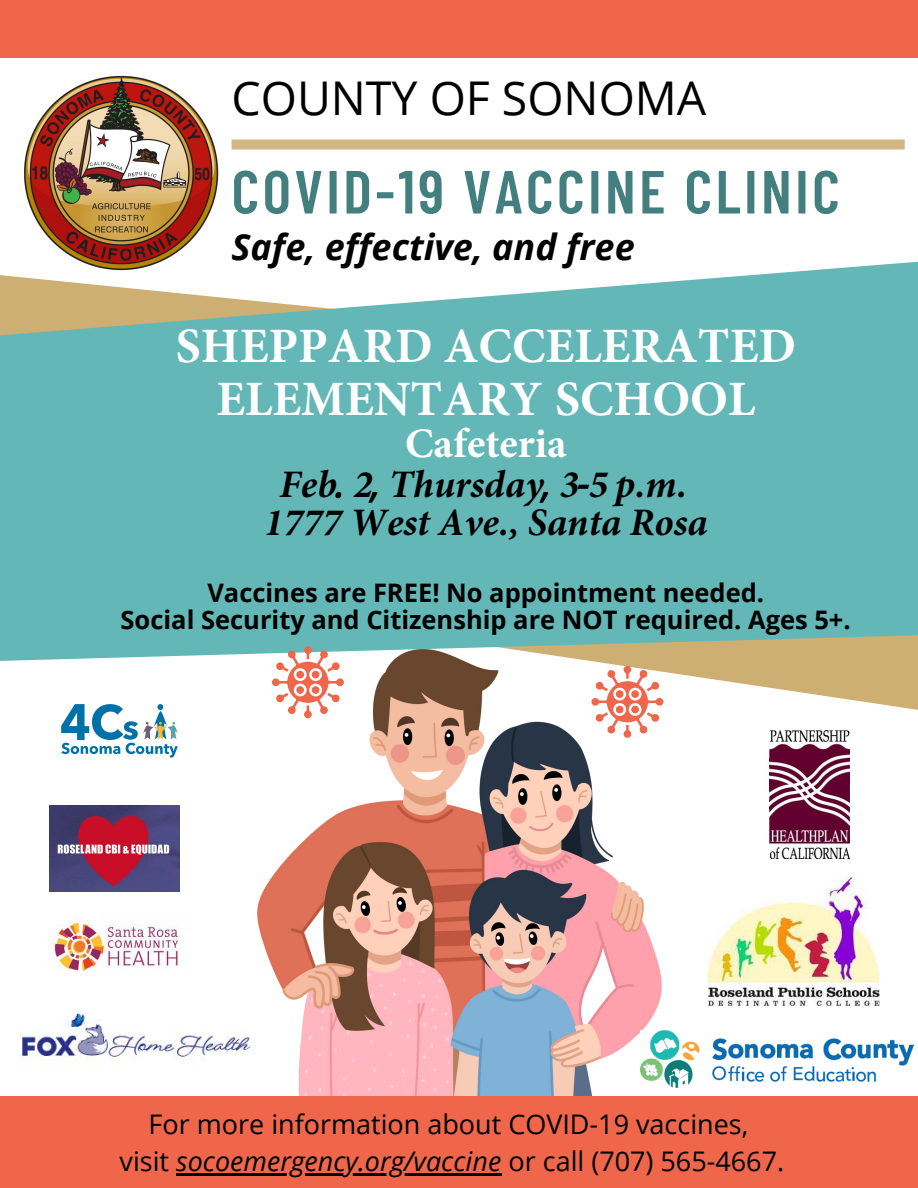
<style>
.page{position:relative;width:918px;height:1188px;background:#fff}
.page>*{position:absolute;margin:0;border:0;box-sizing:border-box;transform-origin:0 0}
.t1{font:600 60.75px "Barlow Condensed";letter-spacing:.055em;color:#166061}
.t2{font:700 49.5px/52.3px "Minion Pro";color:#fff;text-align:center}
.t3{font:46.5px "Open Sans";color:#000}
.t4{font:700 42px "Minion Pro";color:#fff}
.t5{font:italic 700 39px/37.5px "Minion Pro";color:#000;text-align:center}
.t6{font:italic 700 36px "Open Sans";color:#000}
.t7{font:27px/37.2px "Open Sans";color:#000;text-align:center}
.t8{font:700 25.5px/27px "Open Sans";color:#000;text-align:center}
.s1{font-family:"Open Sans";font-weight:400}
.s2{font-style:italic}
</style>
<div class="page">
<div style="left:0;top:0;width:918px;height:58px;background:#ef664b"></div>
<img style="left:25px;top:75px;width:193px;height:182px">
<svg style="left:72px;top:257px;width:846px;height:453px"></svg>
<svg style="left:0;top:262px;width:918px;height:401px;background:#72bbb8"></svg>
<svg style="left:272px;top:646px;width:72px;height:4px"></svg>
<img style="left:258px;top:650px;width:403px;height:446px">
<svg style="left:232px;top:139px;width:673px;height:11px;background:#d6be90"></svg>
<div style="left:0;top:1096px;width:918px;height:92px;background:#ef664b"></div>
<hr style="left:176px;top:1173px;width:326px;height:2px;background:#000">
<img style="left:18px;top:998px;width:246px;height:79px">
<img style="left:641px;top:1031px;width:273px;height:57px">
<img style="left:770px;top:731px;width:79px;height:127px">
<img style="left:51px;top:921px;width:128px;height:50px">
<svg style="left:591px;top:666px;width:72px;height:72px"></svg>
<img style="left:707px;top:877px;width:173px;height:129px">
<img style="left:179px;top:667px;width:56px;height:175px">
<img style="left:49px;top:805px;width:130px;height:87px">
<img style="left:61px;top:666px;width:124px;height:130px">
<h3 class="t3" style="left:232px;top:66px;width:476px">COUNTY OF SONOMA</h3>
<h1 class="t1" style="left:232px;top:153px;width:610px">COVID-19 VACCINE CLINIC</h1>
<h3 class="t6" style="left:232px;top:221px;width:405px">Safe, effective, and free</h3>
<h2 class="t2" style="left:176px;top:320px;width:622px">SHEPPARD ACCELERATED<br>ELEMENTARY SCHOOL</h2>
<h3 class="t4" style="left:405px;top:414px;width:163px">Cafeteria</h3>
<h3 class="t5" style="left:264px;top:465px;width:445px">Feb<span class="s1">.</span> 2<span class="s1">,</span> Thursday<span class="s1">,</span> 3<span class="s1">-</span>5 p.m.<br>1777 West Ave., Santa Rosa</h3>
<p class="t8" style="left:121px;top:579px;width:732px">Vaccines are FREE! No appointment needed.<br>Social Security and Citizenship are NOT required. Ages 5+.</p>
<p class="t7" style="left:120px;top:1105px;width:666px">For more information about COVID-19 vaccines,<br>visit <span class="s2">socoemergency.org/vaccine</span> or call (707) 565-4667.</p>
</div>
